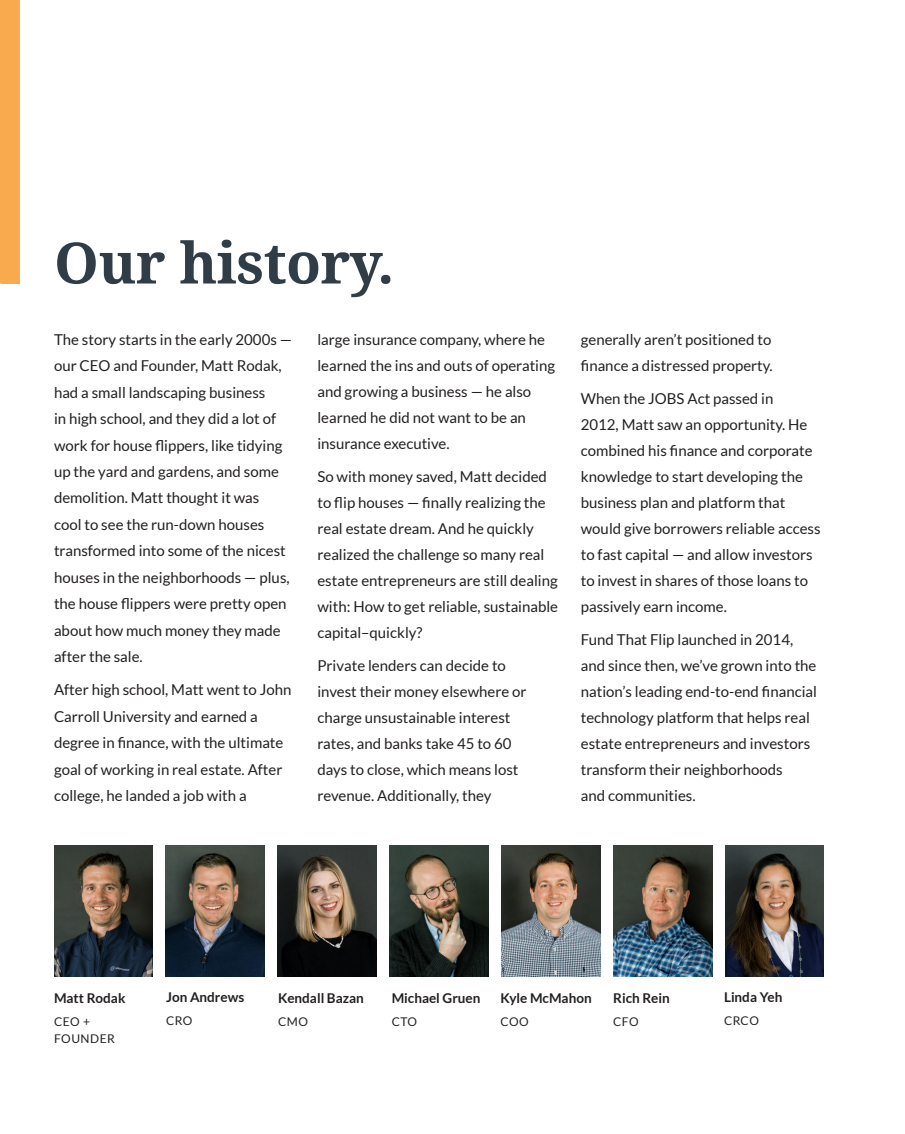
<style>
.page{position:relative;width:905px;height:1134px;background:#fff}
.page>*{position:absolute;margin:0;border:0;box-sizing:border-box;transform-origin:0 0}
.Heading{font:700 57px "Droid Serif";letter-spacing:-.01em;color:#303d47}
.Body{font:15px/26.1px "Lato";color:#231f20}
.Body-2{font:700 13.5px "Lato";color:#231f20}
.Body-3{font:12px/16.5px "Lato";letter-spacing:.04em;color:#231f20}
</style>
<div class="page">
<img style="left:166px;top:846px;width:99px;height:131px">
<img style="left:278px;top:846px;width:98px;height:131px">
<img style="left:501px;top:846px;width:99px;height:131px">
<img style="left:725px;top:846px;width:99px;height:131px">
<img style="left:54px;top:846px;width:99px;height:131px">
<img style="left:389px;top:846px;width:99px;height:131px">
<img style="left:613px;top:846px;width:99px;height:131px">
<div style="left:0;top:0;width:19px;height:284px;background:#faaa4e"></div>
<p class="Heading" style="left:54px;top:223px;width:342px">Our history.</p>
<p class="Body" style="left:54px;top:326px;width:239px">The story starts in the early 2000s — our CEO and Founder, Matt Rodak, had a small landscaping business<br>in high school, and they did a lot of work for house flippers, like tidying up the yard and gardens, and some demolition. Matt thought it was<br>cool to see the run-down houses transformed into some of the nicest houses in the neighborhoods — plus, the house flippers were pretty open about how much money they made after the sale.</p>
<p class="Body" style="left:54px;top:677px;width:239px">After high school, Matt went to John Carroll University and earned a degree in finance, with the ultimate goal of working in real estate. After college, he landed a job with a</p>
<p class="Body" style="left:317px;top:326px;width:239px">large insurance company, where he learned the ins and outs of operating and growing a business — he also learned he did not want to be an insurance executive.</p>
<p class="Body" style="left:317px;top:463px;width:242px">So with money saved, Matt decided to flip houses — finally realizing the real estate dream. And he quickly realized the challenge so many real estate entrepreneurs are still dealing with: How to get reliable, sustainable capital–quickly?</p>
<p class="Body" style="left:317px;top:652px;width:211px">Private lenders can decide to invest their money elsewhere or charge unsustainable interest rates, and banks take 45 to 60 days to close, which means lost revenue. Additionally, they</p>
<p class="Body" style="left:580px;top:326px;width:193px">generally aren’t positioned to finance a distressed property.</p>
<p class="Body" style="left:580px;top:385px;width:241px">When the JOBS Act passed in<br>2012, Matt saw an opportunity. He combined his finance and corporate knowledge to start developing the business plan and platform that would give borrowers reliable access to fast capital — and allow investors to invest in shares of those loans to passively earn income.</p>
<p class="Body" style="left:580px;top:626px;width:238px">Fund That Flip launched in 2014, and since then, we’ve grown into the nation’s leading end-to-end financial technology platform that helps real estate entrepreneurs and investors transform their neighborhoods<br>and communities.</p>
<p class="Body-2" style="left:54px;top:990px;width:73px">Matt Rodak</p>
<p class="Body-3" style="left:54px;top:1013px;width:62px">CEO +<br>FOUNDER</p>
<p class="Body-2" style="left:166px;top:989px;width:80px">Jon Andrews</p>
<p class="Body-3" style="left:166px;top:1012px;width:28px">CRO</p>
<p class="Body-2" style="left:278px;top:990px;width:87px">Kendall Bazan</p>
<p class="Body-3" style="left:278px;top:1013px;width:31px">CMO</p>
<p class="Body-2" style="left:392px;top:990px;width:90px">Michael Gruen</p>
<p class="Body-3" style="left:392px;top:1013px;width:27px">CTO</p>
<p class="Body-2" style="left:500px;top:990px;width:93px">Kyle McMahon</p>
<p class="Body-3" style="left:500px;top:1013px;width:30px">COO</p>
<p class="Body-2" style="left:613px;top:990px;width:58px">Rich Rein</p>
<p class="Body-3" style="left:613px;top:1013px;width:27px">CFO</p>
<p class="Body-2" style="left:724px;top:989px;width:60px">Linda Yeh</p>
<p class="Body-3" style="left:724px;top:1012px;width:36px">CRCO</p>
</div>
